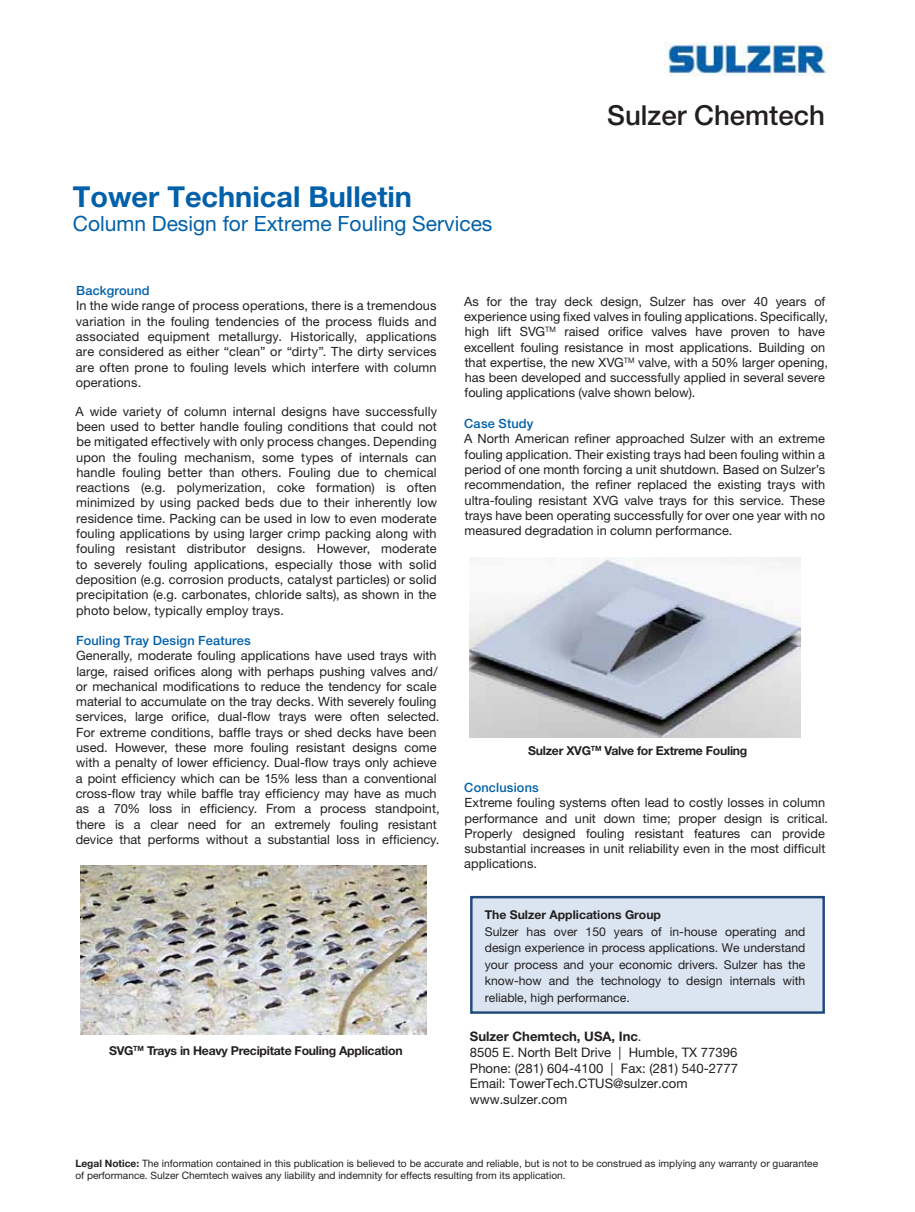
<style>
.page{position:relative;width:915px;height:1212px;background:#fff}
.page>*{position:absolute;margin:0;border:0;box-sizing:border-box;transform-origin:0 0}
.t1{font:700 28.8px "Helvetica Neue LT Pro";color:#0060a9}
.t2{font:500 27.6px "Helvetica Neue LT Pro";color:#231f20}
.t3{font:21px "Helvetica Neue LT Pro";color:#0060a9}
.t4{font:13.05px/15.8px "Helvetica Neue LT Pro";color:#231f20}
.t5{font:12.75px/15.3px "Helvetica Neue LT Pro";color:#231f20}
.t6{font:500 12.75px "Helvetica Neue LT Pro";letter-spacing:.015em;color:#0060a9}
.t7{font:700 12.3px "Helvetica Neue LT Std";letter-spacing:-.02em;color:#231f20}
.t8{font:12.15px/16.5px "Helvetica Neue LT Pro";color:#231f20;text-align:justify}
.t9{font:700 12.15px "Helvetica Neue LT Pro";color:#231f20}
.t10{font:10.2px/12.1px "Helvetica Neue LT Pro";color:#231f20}
.s1{font-weight:700}
</style>
<div class="page">
<img style="left:664px;top:43px;width:165px;height:33px">
<div style="left:470px;top:896px;width:354px;height:118px;background:#dbe5f1;border:2px solid #1f497d"></div>
<img style="left:81px;top:865px;width:345px;height:170px">
<img style="left:469px;top:557px;width:330px;height:180px">
<h1 class="t1" style="left:73px;top:179px;width:340px">Tower Technical Bulletin</h1>
<h3 class="t3" style="left:73px;top:211px;width:421px">Column Design for Extreme Fouling Services</h3>
<h2 class="t2" style="left:607px;top:99px;width:219px">Sulzer Chemtech</h2>
<p class="t6" style="left:76px;top:283px;width:75px">Background</p>
<p class="t5" style="left:76px;top:298px;width:362px;text-align:justify">In the wide range of process operations, there is a tremendous variation in the fouling tendencies of the process fluids and associated equipment metallurgy. Historically, applications are considered as either “clean” or “dirty”. The dirty services are often prone to fouling levels which interfere with column operations.</p>
<p class="t5" style="left:76px;top:403px;width:363px;text-align:justify">A wide variety of column internal designs have successfully been used to better handle fouling conditions that could not be mitigated effectively with only process changes. Depending upon the fouling mechanism, some types of internals can handle fouling better than others. Fouling due to chemical reactions (e.g. polymerization, coke formation) is often minimized by using packed beds due to their inherently low residence time. Packing can be used in low to even moderate fouling applications by using larger crimp packing along with fouling resistant distributor designs. However, moderate to severely fouling applications, especially those with solid deposition (e.g. corrosion products, catalyst particles) or solid precipitation (e.g. carbonates, chloride salts), as shown in the photo below, typically employ trays.</p>
<p class="t6" style="left:76px;top:633px;width:176px">Fouling Tray Design Features</p>
<p class="t5" style="left:76px;top:648px;width:365px">Generally, moderate fouling applications have used trays with large, raised orifices along with perhaps pushing valves and/ or mechanical modifications to reduce the tendency for scale material to accumulate on the tray decks. With severely fouling services, large orifice, dual-flow trays were often selected.<br>For extreme conditions, baffle trays or shed decks have been used. However, these more fouling resistant designs come with a penalty of lower efficiency. Dual-flow trays only achieve a point efficiency which can be 15% less than a conventional cross-flow tray while baffle tray efficiency may have as much as a 70% loss in efficiency. From a process standpoint, there is a clear need for an extremely fouling resistant device that performs without a substantial loss in efficiency.</p>
<p class="t7" style="left:109px;top:1043px;width:295px">SVG<sup>TM</sup> Trays in Heavy Precipitate Fouling Application</p>
<p class="t5" style="left:464px;top:293px;width:365px">As for the tray deck design, Sulzer has over 40 years of experience using fixed valves in fouling applications. Specifically, high lift SVG<sup>TM</sup> raised orifice valves have proven to have excellent fouling resistance in most applications. Building on that expertise, the new XVG<sup>TM</sup> valve, with a 50% larger opening, has been developed and successfully applied in several severe fouling applications (valve shown below).</p>
<p class="t6" style="left:464px;top:416px;width:71px">Case Study</p>
<p class="t5" style="left:464px;top:431px;width:362px;text-align:justify">A North American refiner approached Sulzer with an extreme fouling application. Their existing trays had been fouling within a period of one month forcing a unit shutdown. Based on Sulzer’s recommendation, the refiner replaced the existing trays with ultra-fouling resistant XVG valve trays for this service. These trays have been operating successfully for over one year with no measured degradation in column performance.</p>
<p class="t7" style="left:528px;top:743px;width:221px">Sulzer XVG<sup>TM</sup> Valve for Extreme Fouling</p>
<p class="t6" style="left:464px;top:780px;width:76px">Conclusions</p>
<p class="t5" style="left:464px;top:795px;width:365px">Extreme fouling systems often lead to costly losses in column performance and unit down time; proper design is critical.<br>Properly designed fouling resistant features can provide substantial increases in unit reliability even in the most difficult applications.</p>
<p class="t9" style="left:484px;top:907px;width:178px">The Sulzer Applications Group</p>
<p class="t8" style="left:484px;top:923px;width:322px">Sulzer has over 150 years of in-house operating and design experience in process applications. We understand your process and your economic drivers. Sulzer has the know-how and the technology to design internals with reliable, high performance.</p>
<p class="t4" style="left:469px;top:1028px;width:269px"><span class="s1">Sulzer Chemtech, USA, Inc</span>.<br>8505 E. North Belt Drive | Humble, TX 77396<br>Phone: (281) 604-4100 | Fax: (281) 540-2777<br>Email: TowerTech.CTUS@sulzer.com www.sulzer.com</p>
<p class="t10" style="left:75px;top:1156px;width:744px"><span class="s1">Legal Notice:</span> The information contained in this publication is believed to be accurate and reliable, but is not to be construed as implying any warranty or guarantee of performance. Sulzer Chemtech waives any liability and indemnity for effects resulting from its application.</p>
</div>
